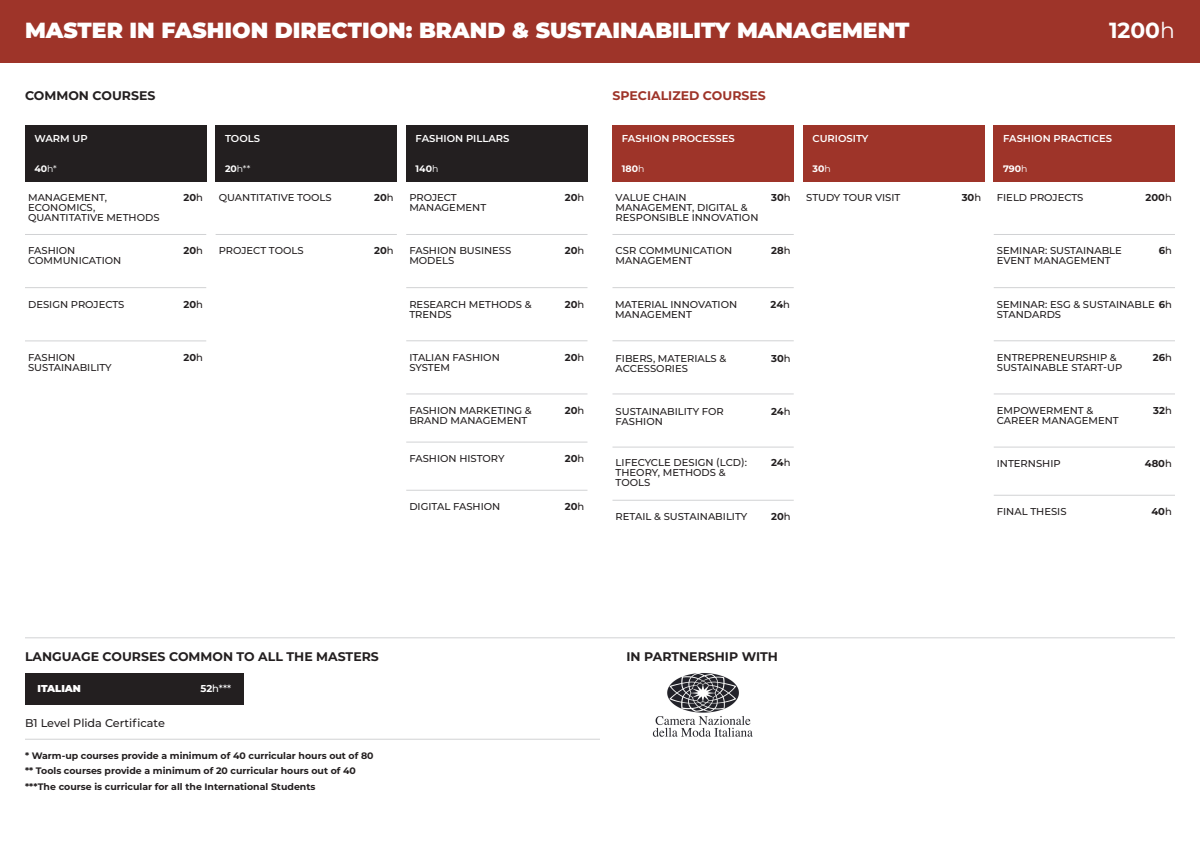
<style>
.page{position:relative;width:1200px;height:849px;background:#fff}
.page>*{position:absolute;margin:0;border:0;box-sizing:border-box;transform-origin:0 0}
.t1{font:900 21.88px "Montserrat";color:#fff}
.t2{font:700 21.88px "Montserrat";color:#fff}
.t3{font:700 12.5px "Montserrat";color:#231f20}
.t4{font:700 12.5px "Montserrat";color:#9e3429}
.t5{font:500 11.25px "Montserrat";color:#231f20}
.t6{font:500 10px/10px "Montserrat";color:#231f20}
.t7{font:700 10px "Montserrat";color:#231f20}
.t8{font:600 10px "Montserrat";color:#fff}
.t9{font:900 10px "Montserrat";color:#fff}
.t10{font:500 10px "Montserrat";color:#fff}
.t11{font:700 9.38px/15.6px "Montserrat";color:#231f20}
.t12{font:700 9.38px "Montserrat";color:#fff}
.t13{font:9.38px "Montserrat";color:#fff}
.s1{font-weight:400}
.s2{font-weight:700}
.s3{font-weight:500}
</style>
<div class="page">
<div style="left:25px;top:673px;width:219px;height:31px;background:#231f20"></div>
<div style="left:0;top:0;width:1200px;height:62px;background:#9e3429"></div>
<div style="left:612px;top:125px;width:182px;height:56px;background:#9e3429"></div>
<div style="left:994px;top:125px;width:181px;height:56px;background:#9e3429"></div>
<div style="left:803px;top:125px;width:181px;height:56px;background:#9e3429"></div>
<div style="left:25px;top:125px;width:181px;height:56px;background:#231f20"></div>
<div style="left:406px;top:125px;width:182px;height:56px;background:#231f20"></div>
<div style="left:216px;top:125px;width:181px;height:56px;background:#231f20"></div>
<hr style="left:25px;top:234px;width:181px;height:1px;background:#d1d2d4">
<hr style="left:25px;top:287px;width:181px;height:1px;background:#d1d2d4">
<hr style="left:25px;top:340px;width:181px;height:1px;background:#d1d2d4">
<hr style="left:25px;top:637px;width:1150px;height:1px;background:#d1d2d4">
<hr style="left:25px;top:739px;width:575px;height:1px;background:#d1d2d4">
<hr style="left:216px;top:234px;width:181px;height:1px;background:#d1d2d4">
<hr style="left:406px;top:234px;width:181px;height:1px;background:#d1d2d4">
<hr style="left:406px;top:287px;width:181px;height:1px;background:#d1d2d4">
<hr style="left:406px;top:340px;width:181px;height:1px;background:#d1d2d4">
<hr style="left:406px;top:393px;width:181px;height:1px;background:#d1d2d4">
<hr style="left:406px;top:442px;width:181px;height:1px;background:#d1d2d4">
<hr style="left:406px;top:490px;width:181px;height:1px;background:#d1d2d4">
<hr style="left:613px;top:234px;width:181px;height:1px;background:#d1d2d4">
<hr style="left:613px;top:287px;width:181px;height:1px;background:#d1d2d4">
<hr style="left:613px;top:340px;width:181px;height:1px;background:#d1d2d4">
<hr style="left:613px;top:393px;width:181px;height:1px;background:#d1d2d4">
<hr style="left:613px;top:447px;width:181px;height:1px;background:#d1d2d4">
<hr style="left:613px;top:500px;width:181px;height:1px;background:#d1d2d4">
<hr style="left:994px;top:234px;width:181px;height:1px;background:#d1d2d4">
<hr style="left:994px;top:287px;width:181px;height:1px;background:#d1d2d4">
<hr style="left:994px;top:340px;width:181px;height:1px;background:#d1d2d4">
<hr style="left:994px;top:393px;width:181px;height:1px;background:#d1d2d4">
<hr style="left:994px;top:447px;width:181px;height:1px;background:#d1d2d4">
<hr style="left:994px;top:495px;width:181px;height:1px;background:#d1d2d4">
<img style="left:652px;top:673px;width:101px;height:64px">
<h1 class="t1" style="left:25px;top:13px;width:886px">MASTER IN FASHION DIRECTION: BRAND &amp; SUSTAINABILITY MANAGEMENT</h1>
<h1 class="t2" style="left:1109px;top:14px;width:67px">1200<span class="s1">h</span></h1>
<p class="t3" style="left:25px;top:87px;width:132px">COMMON COURSES</p>
<p class="t4" style="left:613px;top:87px;width:155px">SPECIALIZED COURSES</p>
<p class="t8" style="left:34px;top:131px;width:55px">WARM UP</p>
<p class="t8" style="left:225px;top:131px;width:36px">TOOLS</p>
<p class="t8" style="left:416px;top:131px;width:95px">FASHION PILLARS</p>
<p class="t8" style="left:622px;top:131px;width:114px">FASHION PROCESSES</p>
<p class="t8" style="left:813px;top:131px;width:58px">CURIOSITY</p>
<p class="t8" style="left:1003px;top:131px;width:110px">FASHION PRACTICES</p>
<p class="t12" style="left:34px;top:162px;width:24px">40<span class="s1">h*</span></p>
<p class="t13" style="left:225px;top:162px;width:27px"><span class="s2">20</span>h**</p>
<p class="t12" style="left:416px;top:162px;width:24px">140<span class="s1">h</span></p>
<p class="t12" style="left:622px;top:162px;width:24px">180<span class="s1">h</span></p>
<p class="t12" style="left:813px;top:162px;width:20px">30<span class="s1">h</span></p>
<p class="t12" style="left:1003px;top:162px;width:26px">790<span class="s1">h</span></p>
<p class="t6" style="left:28px;top:192px;width:133px">MANAGEMENT,<br>ECONOMICS,<br>QUANTITATIVE METHODS</p>
<p class="t7" style="left:184px;top:190px;width:21px">20<span class="s3">h</span></p>
<p class="t6" style="left:28px;top:245px;width:95px">FASHION<br>COMMUNICATION</p>
<p class="t7" style="left:184px;top:244px;width:21px">20<span class="s3">h</span></p>
<p class="t6" style="left:28px;top:298px;width:98px">DESIGN PROJECTS</p>
<p class="t7" style="left:184px;top:297px;width:21px">20<span class="s3">h</span></p>
<p class="t6" style="left:28px;top:352px;width:85px">FASHION<br>SUSTAINABILITY</p>
<p class="t7" style="left:184px;top:350px;width:21px">20<span class="s3">h</span></p>
<p class="t6" style="left:219px;top:192px;width:114px">QUANTITATIVE TOOLS</p>
<p class="t7" style="left:374px;top:190px;width:21px">20<span class="s3">h</span></p>
<p class="t6" style="left:219px;top:245px;width:86px">PROJECT TOOLS</p>
<p class="t7" style="left:374px;top:244px;width:21px">20<span class="s3">h</span></p>
<p class="t6" style="left:409px;top:192px;width:78px">PROJECT<br>MANAGEMENT</p>
<p class="t7" style="left:565px;top:190px;width:21px">20<span class="s3">h</span></p>
<p class="t6" style="left:409px;top:245px;width:104px">FASHION BUSINESS<br>MODELS</p>
<p class="t7" style="left:565px;top:244px;width:21px">20<span class="s3">h</span></p>
<p class="t6" style="left:409px;top:298px;width:124px">RESEARCH METHODS &amp;<br>TRENDS</p>
<p class="t7" style="left:565px;top:297px;width:21px">20<span class="s3">h</span></p>
<p class="t6" style="left:409px;top:352px;width:92px">ITALIAN FASHION<br>SYSTEM</p>
<p class="t7" style="left:565px;top:350px;width:21px">20<span class="s3">h</span></p>
<p class="t6" style="left:409px;top:405px;width:124px">FASHION MARKETING &amp;<br>BRAND MANAGEMENT</p>
<p class="t7" style="left:565px;top:403px;width:21px">20<span class="s3">h</span></p>
<p class="t6" style="left:409px;top:453px;width:97px">FASHION HISTORY</p>
<p class="t7" style="left:565px;top:451px;width:21px">20<span class="s3">h</span></p>
<p class="t6" style="left:409px;top:501px;width:92px">DIGITAL FASHION</p>
<p class="t7" style="left:565px;top:499px;width:21px">20<span class="s3">h</span></p>
<p class="t6" style="left:616px;top:192px;width:144px">VALUE CHAIN<br>MANAGEMENT, DIGITAL &amp;<br>RESPONSIBLE INNOVATION</p>
<p class="t7" style="left:771px;top:190px;width:21px">30<span class="s3">h</span></p>
<p class="t6" style="left:616px;top:245px;width:118px">CSR COMMUNICATION<br>MANAGEMENT</p>
<p class="t7" style="left:771px;top:244px;width:21px">28<span class="s3">h</span></p>
<p class="t6" style="left:615px;top:298px;width:124px">MATERIAL INNOVATION<br>MANAGEMENT</p>
<p class="t7" style="left:771px;top:297px;width:21px">24<span class="s3">h</span></p>
<p class="t6" style="left:616px;top:353px;width:112px">FIBERS, MATERIALS &amp;<br>ACCESSORIES</p>
<p class="t7" style="left:771px;top:351px;width:21px">30<span class="s3">h</span></p>
<p class="t6" style="left:616px;top:406px;width:110px">SUSTAINABILITY FOR<br>FASHION</p>
<p class="t7" style="left:771px;top:404px;width:21px">24<span class="s3">h</span></p>
<p class="t6" style="left:616px;top:457px;width:133px">LIFECYCLE DESIGN (LCD):<br>THEORY, METHODS &amp;<br>TOOLS</p>
<p class="t7" style="left:771px;top:455px;width:21px">24<span class="s3">h</span></p>
<p class="t6" style="left:616px;top:511px;width:133px">RETAIL &amp; SUSTAINABILITY</p>
<p class="t7" style="left:771px;top:509px;width:21px">20<span class="s3">h</span></p>
<p class="t6" style="left:806px;top:192px;width:96px">STUDY TOUR VISIT</p>
<p class="t7" style="left:962px;top:190px;width:21px">30<span class="s3">h</span></p>
<p class="t6" style="left:997px;top:192px;width:88px">FIELD PROJECTS</p>
<p class="t7" style="left:1146px;top:190px;width:28px">200<span class="s3">h</span></p>
<p class="t6" style="left:997px;top:245px;width:127px">SEMINAR: SUSTAINABLE<br>EVENT MANAGEMENT</p>
<p class="t7" style="left:1159px;top:243px;width:15px">6<span class="s3">h</span></p>
<p class="t6" style="left:997px;top:298px;width:176px">SEMINAR: ESG &amp; SUSTAINABLE <span class="s2">6</span>h<br>STANDARDS</p>
<p class="t6" style="left:997px;top:352px;width:127px">ENTREPRENEURSHIP &amp;<br>SUSTAINABLE START-UP</p>
<p class="t7" style="left:1153px;top:350px;width:21px">26<span class="s3">h</span></p>
<p class="t6" style="left:997px;top:405px;width:123px">EMPOWERMENT &amp;<br>CAREER MANAGEMENT</p>
<p class="t7" style="left:1153px;top:403px;width:20px">32<span class="s3">h</span></p>
<p class="t6" style="left:997px;top:458px;width:65px">INTERNSHIP</p>
<p class="t7" style="left:1145px;top:456px;width:29px">480<span class="s3">h</span></p>
<p class="t6" style="left:997px;top:506px;width:71px">FINAL THESIS</p>
<p class="t7" style="left:1151px;top:504px;width:22px">40<span class="s3">h</span></p>
<p class="t3" style="left:25px;top:647px;width:355px">LANGUAGE COURSES COMMON TO ALL THE MASTERS</p>
<p class="t9" style="left:38px;top:681px;width:45px">ITALIAN</p>
<p class="t10" style="left:201px;top:682px;width:32px"><span class="s2">52</span>h***</p>
<p class="t5" style="left:25px;top:714px;width:141px">B1 Level Plida Certificate</p>
<p class="t11" style="left:25px;top:747px;width:350px">* Warm-up courses provide a minimum of 40 curricular hours out of 80 ** Tools courses provide a minimum of 20 curricular hours out of 40 ***The course is curricular for all the International Students</p>
<p class="t3" style="left:627px;top:647px;width:153px">IN PARTNERSHIP WITH</p>
</div>
